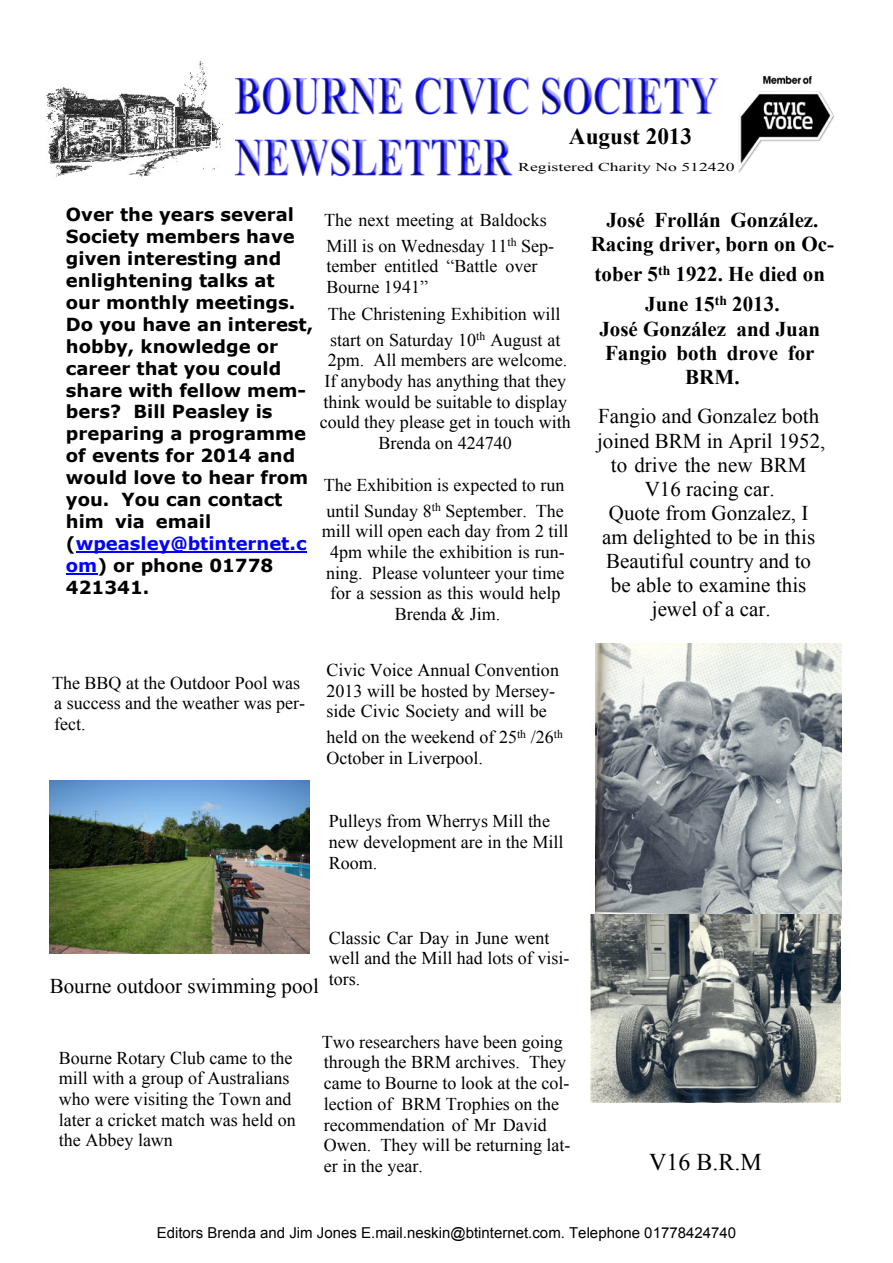
<style>
.page{position:relative;width:893px;height:1263px;background:#fff}
.page>*{position:absolute;margin:0;border:0;box-sizing:border-box;transform-origin:0 0}
.t1{font:24px "Times New Roman";color:#000}
.t2{font:700 23.25px "Times New Roman";color:#000}
.t3{font:21px/24.2px "Times New Roman";color:#000;text-align:center}
.t4{font:700 21px/24.2px "Times New Roman";color:#000;text-align:center}
.t5{font:18px/20.7px "Times New Roman";color:#000}
.t6{font:700 18px/21.9px "Verdana";color:#000}
.t7{font:15px "Arial";color:#000}
.t8{font:12px "Times New Roman";color:#000;scale:1.47 1}
.s1{color:#00f}
</style>
<div class="page">
<img style="left:235px;top:77px;width:484px;height:100px">
<img style="left:738px;top:76px;width:97px;height:97px">
<img style="left:46px;top:61px;width:177px;height:116px">
<hr style="left:76px;top:551px;width:231px;height:2px;background:#00f">
<hr style="left:66px;top:573px;width:31px;height:2px;background:#00f">
<img style="left:49px;top:780px;width:260px;height:173px">
<img style="left:595px;top:643px;width:247px;height:301px">
<img style="left:591px;top:915px;width:249px;height:187px">
<p class="t2" style="left:569px;top:128px;width:125px">August 2013</p>
<p class="t8" style="left:518px;top:163px;width:149px">Registered Charity No 512420</p>
<p class="t6" style="left:66px;top:205px;width:249px">Over the years several<br>Society members have given interesting and enlightening talks at<br>our monthly meetings.<br>Do you have an interest, hobby, knowledge or career that you could share with fellow mem&shy;bers? Bill Peasley is preparing a programme of events for 2014 and would love to hear from you. You can contact him via email (<span class="s1">wpeasley@btinternet.c om</span>) or phone 01778<br>421341.</p>
<p class="t5" style="left:324px;top:208px;width:231px;line-height:26px">The next meeting at Baldocks<br>Mill is on Wednesday 11<sup>th</sup> Sep-</p>
<p class="t5" style="left:326px;top:258px;width:213px">tember entitled “Battle over<br>Bourne 1941”</p>
<p class="t5" style="left:328px;top:302px;width:234px;line-height:26px">The Christening Exhibition will start on Saturday 10<sup>th</sup> August at</p>
<p class="t5" style="left:320px;top:352px;width:253px;text-align:center">2pm. All members are welcome.<br>If anybody has anything that they think would be suitable to display could they please get in touch with<br>Brenda on 424740</p>
<p class="t5" style="left:324px;top:473px;width:242px;line-height:26px">The Exhibition is expected to run until Sunday 8<sup>th</sup> September. The</p>
<p class="t5" style="left:322px;top:523px;width:248px;text-align:center">mill will open each day from 2 till<br>4pm while the exhibition is run&shy;ning. Please volunteer your time for a session as this would help<br>Brenda &amp; Jim.</p>
<p class="t4" style="left:591px;top:210px;width:245px">José Frollán González.<br>Racing driver, born on Oc-</p>
<p class="t4" style="left:594px;top:261px;width:232px;line-height:30.3px">tober 5<sup>th</sup> 1922. He died on<br>June 15<sup>th</sup> 2013.</p>
<p class="t4" style="left:599px;top:319px;width:222px">José González and Juan<br>Fangio both drove for<br>BRM.</p>
<p class="t3" style="left:597px;top:406px;width:230px">Fangio and Gonzalez both joined BRM in April 1952, to drive the new BRM<br>V16 racing car.<br>Quote from Gonzalez, I am delighted to be in this<br>Beautiful country and to be able to examine this jewel of a car.</p>
<p class="t5" style="left:52px;top:674px;width:255px">The BBQ at the Outdoor Pool was a success and the weather was per&shy;fect.</p>
<p class="t5" style="left:326px;top:661px;width:234px">Civic Voice Annual Convention<br>2013 will be hosted by Mersey&shy;side Civic Society and will be</p>
<p class="t5" style="left:326px;top:729px;width:238px">held on the weekend of 25<sup>th</sup> /26<sup>th<br></sup>October in Liverpool.</p>
<p class="t5" style="left:329px;top:813px;width:236px">Pulleys from Wherrys Mill the new development are in the Mill<br>Room.</p>
<p class="t3" style="left:50px;top:976px;width:271px">Bourne outdoor swimming pool</p>
<p class="t5" style="left:329px;top:929px;width:242px">Classic Car Day in June went well and the Mill had lots of visi&shy;tors.</p>
<p class="t5" style="left:59px;top:1049px;width:238px">Bourne Rotary Club came to the mill with a group of Australians who were visiting the Town and later a cricket match was held on the Abbey lawn</p>
<p class="t5" style="left:322px;top:1033px;width:250px">Two researchers have been going through the BRM archives. They came to Bourne to look at the col&shy;lection of BRM Trophies on the recommendation of Mr David<br>Owen. They will be returning lat&shy;er in the year.</p>
<h1 class="t1" style="left:649px;top:1153px;width:114px">V16 B.R.M</h1>
<p class="t7" style="left:157px;top:1227px;width:581px">Editors Brenda and Jim Jones E.mail.neskin@btinternet.com. Telephone 01778424740</p>
</div>
